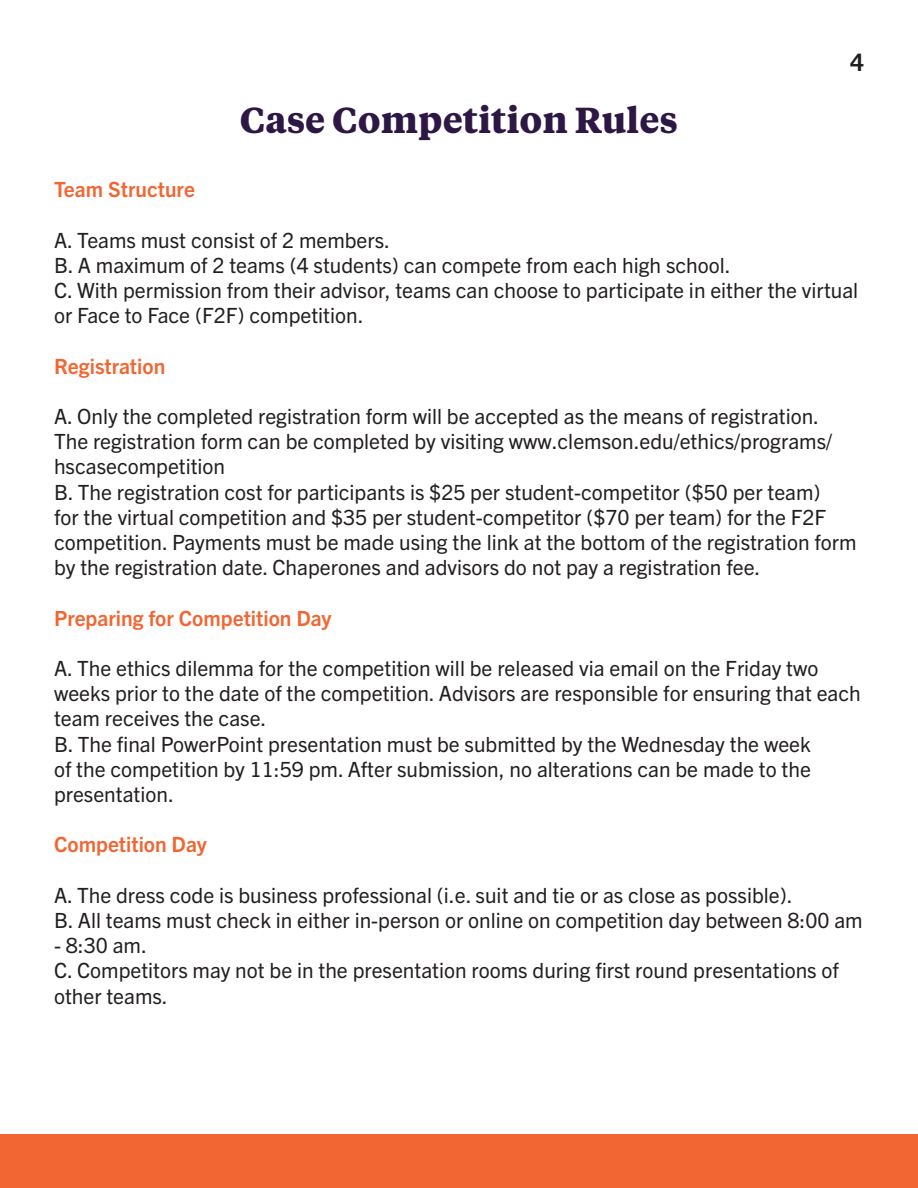
<style>
.page{position:relative;width:918px;height:1188px;background:#fff}
.page>*{position:absolute;margin:0;border:0;box-sizing:border-box;transform-origin:0 0}
.t1{font:700 36px "Tiempos Text";color:#2d1845}
.t2{font:700 24px "Trade Gothic LT Std";color:#231f20}
.t3{font:21px/25.2px "Trade Gothic Next LT Pro";color:#231f20}
.t4{font:700 21px "Trade Gothic Next LT Pro";color:#f26633}
</style>
<div class="page">
<div style="left:0;top:1134px;width:918px;height:54px;background:#f26633"></div>
<p class="t1" style="left:240px;top:94px;width:440px">Case Competition Rules</p>
<p class="t2" style="left:851px;top:48px;width:15px">4</p>
<p class="t4" style="left:54px;top:175px;width:142px">Team Structure</p>
<p class="t3" style="left:54px;top:226px;width:338px">A. Teams must consist of 2 members.</p>
<p class="t3" style="left:54px;top:251px;width:678px">B. A maximum of 2 teams (4 students) can compete from each high school.</p>
<p class="t3" style="left:54px;top:276px;width:806px">C. With permission from their advisor, teams can choose to participate in either the virtual or Face to Face (F2F) competition.</p>
<p class="t4" style="left:54px;top:351px;width:113px">Registration</p>
<p class="t3" style="left:54px;top:402px;width:780px">A. Only the completed registration form will be accepted as the means of registration.<br>The registration form can be completed by visiting www.clemson.edu/ethics/programs/ hscasecompetition</p>
<p class="t3" style="left:54px;top:478px;width:804px">B. The registration cost for participants is $25 per student-competitor ($50 per team)<br>for the virtual competition and $35 per student-competitor ($70 per team) for the F2F competition. Payments must be made using the link at the bottom of the registration form by the registration date. Chaperones and advisors do not pay a registration fee.</p>
<p class="t4" style="left:54px;top:603px;width:279px">Preparing for Competition Day</p>
<p class="t3" style="left:54px;top:654px;width:808px">A. The ethics dilemma for the competition will be released via email on the Friday two weeks prior to the date of the competition. Advisors are responsible for ensuring that each team receives the case.</p>
<p class="t3" style="left:54px;top:730px;width:758px;text-align:justify">B. The final PowerPoint presentation must be submitted by the Wednesday the week of the competition by 11:59 pm. After submission, no alterations can be made to the presentation.</p>
<p class="t4" style="left:54px;top:830px;width:154px">Competition Day</p>
<p class="t3" style="left:54px;top:881px;width:740px">A. The dress code is business professional (i.e. suit and tie or as close as possible).</p>
<p class="t3" style="left:54px;top:906px;width:810px">B. All teams must check in either in-person or online on competition day between 8:00 am</p>
<p class="t3" style="left:54px;top:932px;width:94px">- 8:30 am.</p>
<p class="t3" style="left:54px;top:957px;width:786px">C. Competitors may not be in the presentation rooms during first round presentations of other teams.</p>
</div>
